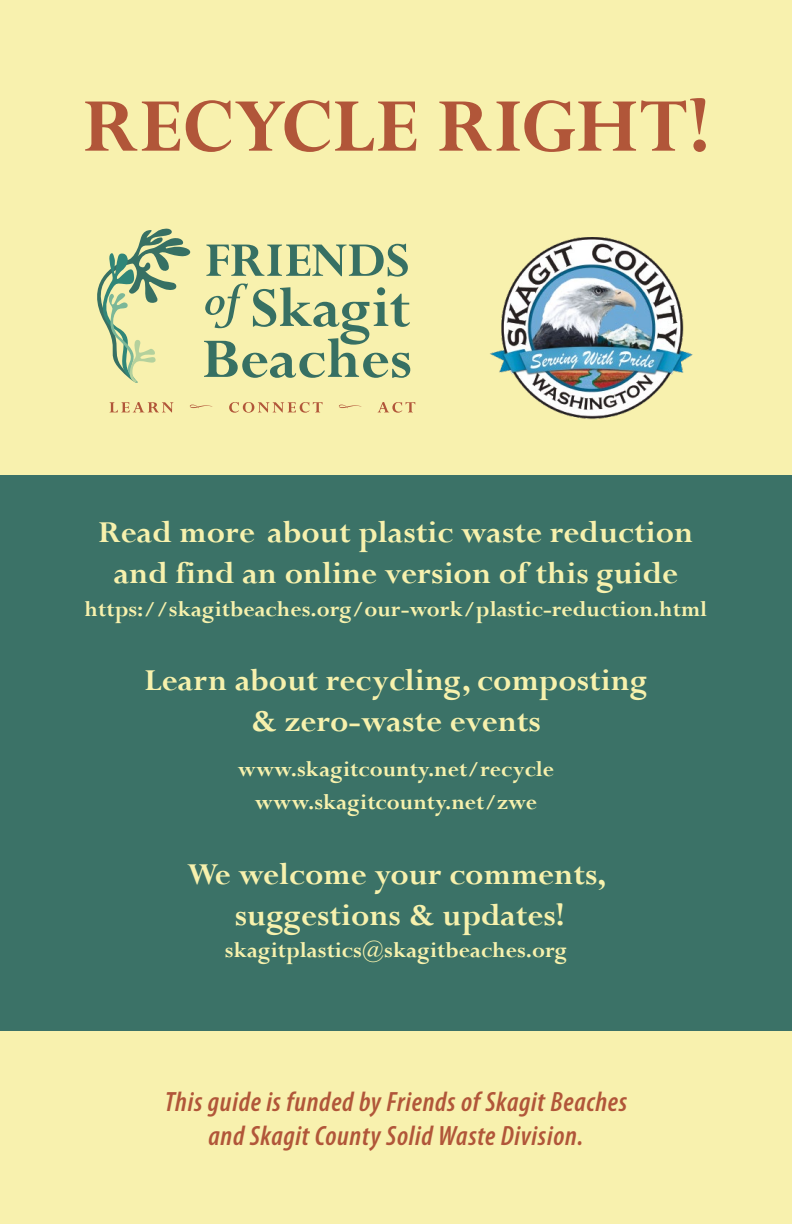
<style>
.page{position:relative;width:792px;height:1224px;background:#f8f1ae}
.page>*{position:absolute;margin:0;border:0;box-sizing:border-box;transform-origin:0 0}
.t1{font:700 84px "Perpetua";color:#b15639}
.t2{font:700 34px/40.8px "Perpetua";color:#f7f1ad;text-align:center}
.t3{font:italic 600 condensed 28px/33.6px "Myriad Pro";letter-spacing:.025em;color:#b15639;text-align:center}
.t4{font:700 24px/33.6px "Perpetua";color:#f7f1ad;text-align:center}
</style>
<div class="page">
<div style="left:0;top:475px;width:792px;height:556px;background:#3b7267"></div>
<img style="left:490px;top:237px;width:203px;height:183px">
<svg style="left:97px;top:228px;width:94px;height:155px"></svg>
<svg style="left:110px;top:402px;width:64px;height:11px"></svg>
<svg style="left:190px;top:405px;width:22px;height:3px"></svg>
<svg style="left:229px;top:402px;width:94px;height:11px"></svg>
<svg style="left:339px;top:405px;width:22px;height:3px"></svg>
<svg style="left:378px;top:402px;width:37px;height:11px"></svg>
<svg style="left:206px;top:244px;width:202px;height:33px"></svg>
<svg style="left:204px;top:284px;width:206px;height:94px"></svg>
<h1 class="t1" style="left:83px;top:74px;width:629px">RECYCLE RIGHT!</h1>
<p class="t2" style="left:99px;top:511px;width:596px">Read more about plastic waste reduction and find an online version of this guide</p>
<p class="t4" style="left:85px;top:592px;width:624px">https://skagitbeaches.org/our-work/plastic-reduction.html</p>
<p class="t2" style="left:145px;top:659px;width:504px">Learn about recycling, composting &amp; zero-waste events</p>
<p class="t4" style="left:238px;top:752px;width:318px">www.skagitcounty.net/recycle www.skagitcounty.net/zwe</p>
<p class="t2" style="left:187px;top:853px;width:421px">We welcome your comments, suggestions &amp; updates!</p>
<p class="t4" style="left:225px;top:933px;width:344px">skagitplastics@skagitbeaches.org</p>
<p class="t3" style="left:165px;top:1086px;width:464px">This guide is funded by Friends of Skagit Beaches and Skagit County Solid Waste Division.</p>
</div>
